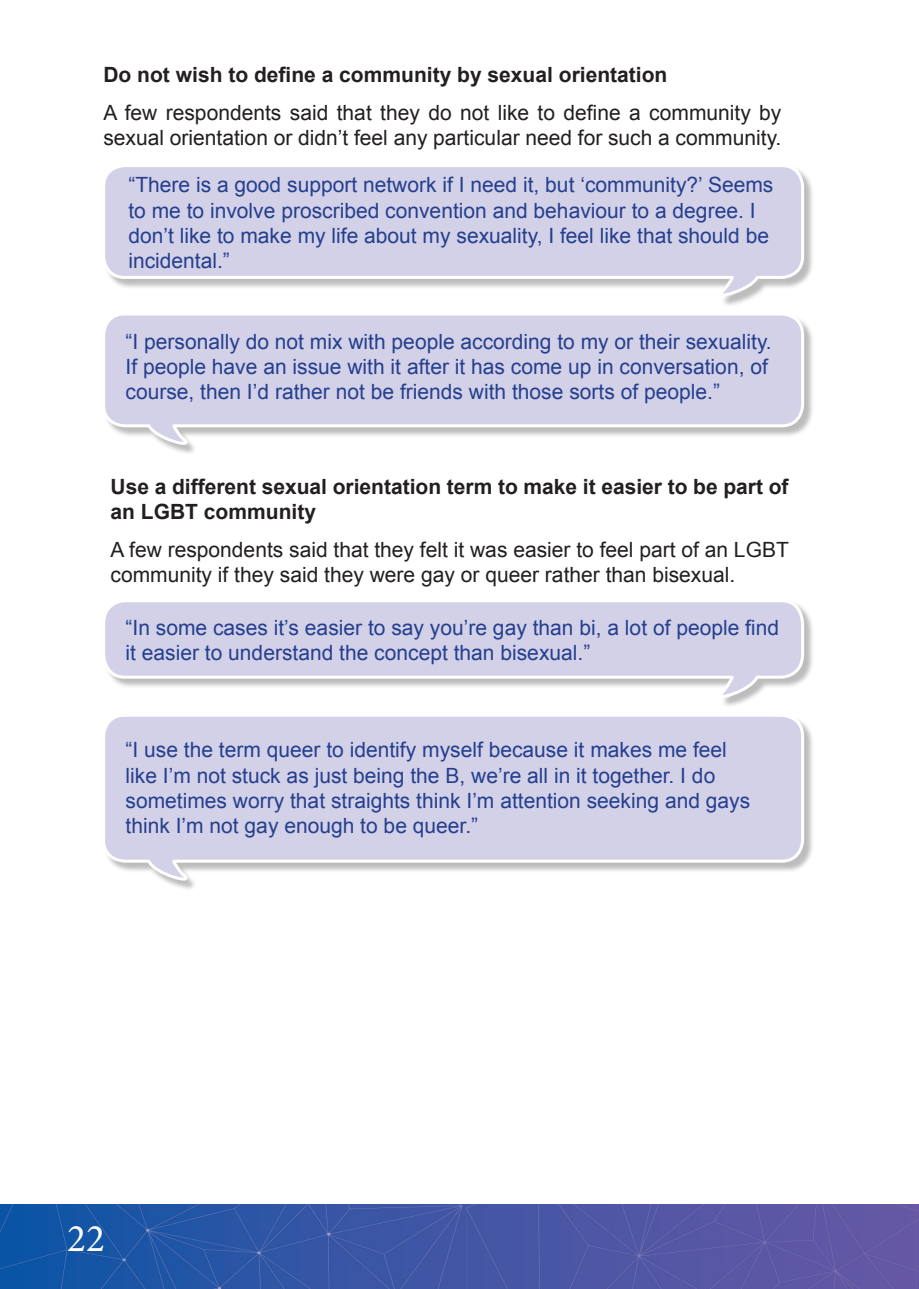
<style>
.page{position:relative;width:919px;height:1289px;background:#fff}
.page>*{position:absolute;margin:0;border:0;box-sizing:border-box;transform-origin:0 0}
.t1{font:39.3px "Minion Pro";color:#fff}
.t2{font:21px/25.2px "Arial";color:#253f8e}
.t3{font:21px/25.2px "Arial";color:#231f20}
.t4{font:700 21px/25.2px "Arial";color:#231f20}
</style>
<div class="page">
<img style="left:0;top:1204px;width:918px;height:84px">
<div style="left:103px;top:314px;width:711px;height:141px;background:#231f20;opacity:.3"></div>
<svg style="left:103px;top:314px;width:702px;height:138px"></svg>
<div style="left:103px;top:600px;width:711px;height:108px;background:#231f20;opacity:.3"></div>
<svg style="left:103px;top:600px;width:702px;height:106px"></svg>
<div style="left:103px;top:715px;width:711px;height:176px;background:#231f20;opacity:.3"></div>
<svg style="left:103px;top:715px;width:702px;height:173px;background:#d8d6e9"></svg>
<div style="left:103px;top:165px;width:711px;height:142px;background:#231f20;opacity:.3"></div>
<svg style="left:103px;top:165px;width:702px;height:139px"></svg>
<p class="t4" style="left:103px;top:63px;width:565px">Do not wish to define a community by sexual orientation</p>
<p class="t3" style="left:103px;top:100px;width:679px">A few respondents said that they do not like to define a community by sexual orientation or didn’t feel any particular need for such a community.</p>
<p class="t2" style="left:128px;top:173px;width:646px">“There is a good support network if I need it, but ‘community?’ Seems to me to involve proscribed convention and behaviour to a degree. I don’t like to make my life about my sexuality, I feel like that should be incidental.”</p>
<p class="t2" style="left:125px;top:329px;width:647px">“I personally do not mix with people according to my or their sexuality.<br>If people have an issue with it after it has come up in conversation, of course, then I’d rather not be friends with those sorts of people.”</p>
<p class="t4" style="left:110px;top:474px;width:679px">Use a different sexual orientation term to make it easier to be part of an LGBT community</p>
<p class="t3" style="left:110px;top:537px;width:679px">A few respondents said that they felt it was easier to feel part of an LGBT community if they said they were gay or queer rather than bisexual.</p>
<p class="t2" style="left:125px;top:615px;width:655px">“In some cases it’s easier to say you’re gay than bi, a lot of people find it easier to understand the concept than bisexual.”</p>
<p class="t2" style="left:125px;top:737px;width:626px">“I use the term queer to identify myself because it makes me feel like I’m not stuck as just being the B, we’re all in it together. I do sometimes worry that straights think I’m attention seeking and gays think I’m not gay enough to be queer.”</p>
<h1 class="t1" style="left:67px;top:1211px;width:39px">22</h1>
</div>
